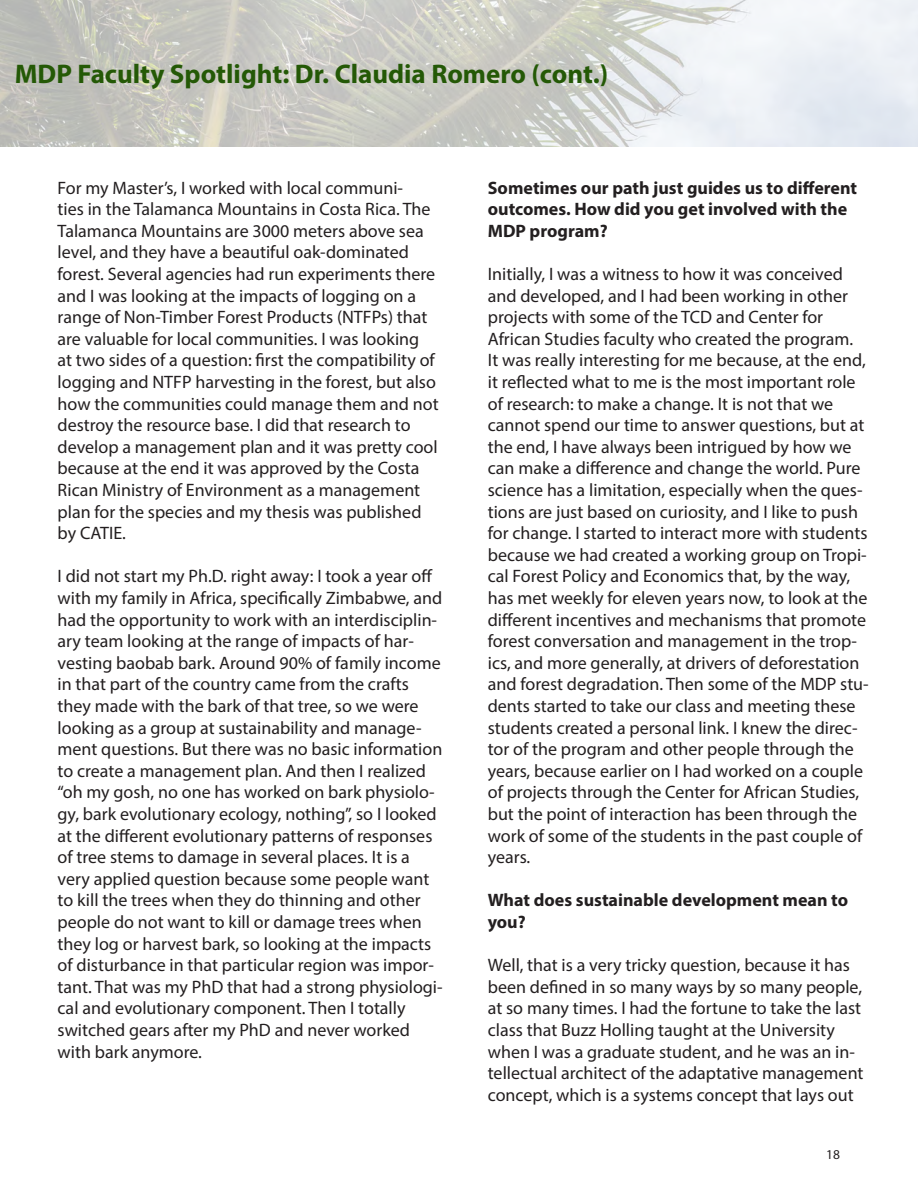
<style>
.page{position:relative;width:918px;height:1188px;background:#fff}
.page>*{position:absolute;margin:0;border:0;box-sizing:border-box;transform-origin:0 0}
.t1{font:700 27px "Myriad Pro";color:#245906}
.t2{font:18px/21.6px "Myriad Pro";color:#231f20}
.t3{font:700 18px/21.6px "Myriad Pro";color:#231f20}
.t4{font:13.5px "Myriad Pro";color:#231f20}
</style>
<div class="page">
<img style="left:0;top:0;width:918px;height:146px">
<p class="t1" style="left:15px;top:57px;width:595px">MDP Faculty Spotlight: Dr. Claudia Romero (cont.)</p>
<p class="t2" style="left:58px;top:176px;width:383px">For my Master’s, I worked with local communi-<br>ties in the Talamanca Mountains in Costa Rica. The Talamanca Mountains are 3000 meters above sea level, and they have a beautiful oak-dominated forest. Several agencies had run experiments there and I was looking at the impacts of logging on a range of Non-Timber Forest Products (NTFPs) that are valuable for local communities. I was looking<br>at two sides of a question: first the compatibility of logging and NTFP harvesting in the forest, but also how the communities could manage them and not destroy the resource base. I did that research to develop a management plan and it was pretty cool because at the end it was approved by the Costa Rican Ministry of Environment as a management plan for the species and my thesis was published by CATIE.</p>
<p class="t2" style="left:58px;top:565px;width:387px">I did not start my Ph.D. right away: I took a year off with my family in Africa, specifically Zimbabwe, and had the opportunity to work with an interdisciplin&shy;ary team looking at the range of impacts of har&shy;vesting baobab bark. Around 90% of family income in that part of the country came from the crafts they made with the bark of that tree, so we were looking as a group at sustainability and manage&shy;ment questions. But there was no basic information to create a management plan. And then I realized “oh my gosh, no one has worked on bark physiolo&shy;gy, bark evolutionary ecology, nothing”, so I looked at the different evolutionary patterns of responses of tree stems to damage in several places. It is a very applied question because some people want to kill the trees when they do thinning and other people do not want to kill or damage trees when they log or harvest bark, so looking at the impacts of disturbance in that particular region was impor&shy;tant. That was my PhD that had a strong physiologi&shy;cal and evolutionary component. Then I totally switched gears after my PhD and never worked with bark anymore.</p>
<p class="t3" style="left:488px;top:176px;width:371px">Sometimes our path just guides us to different outcomes. How did you get involved with the<br>MDP program?</p>
<p class="t2" style="left:488px;top:263px;width:382px">Initially, I was a witness to how it was conceived and developed, and I had been working in other projects with some of the TCD and Center for African Studies faculty who created the program.<br>It was really interesting for me because, at the end, it reflected what to me is the most important role of research: to make a change. It is not that we cannot spend our time to answer questions, but at the end, I have always been intrigued by how we can make a difference and change the world. Pure science has a limitation, especially when the ques&shy;tions are just based on curiosity, and I like to push for change. I started to interact more with students because we had created a working group on Tropi&shy;cal Forest Policy and Economics that, by the way, has met weekly for eleven years now, to look at the different incentives and mechanisms that promote forest conversation and management in the trop&shy;ics, and more generally, at drivers of deforestation and forest degradation. Then some of the MDP stu&shy;dents started to take our class and meeting these students created a personal link. I knew the direc&shy;tor of the program and other people through the years, because earlier on I had worked on a couple of projects through the Center for African Studies, but the point of interaction has been through the work of some of the students in the past couple of years.</p>
<p class="t3" style="left:488px;top:889px;width:362px">What does sustainable development mean to you?</p>
<p class="t2" style="left:488px;top:954px;width:377px">Well, that is a very tricky question, because it has been defined in so many ways by so many people, at so many times. I had the fortune to take the last class that Buzz Holling taught at the University when I was a graduate student, and he was an in&shy;tellectual architect of the adaptative management concept, which is a systems concept that lays out</p>
<p class="t4" style="left:826px;top:1146px;width:15px">18</p>
</div>
